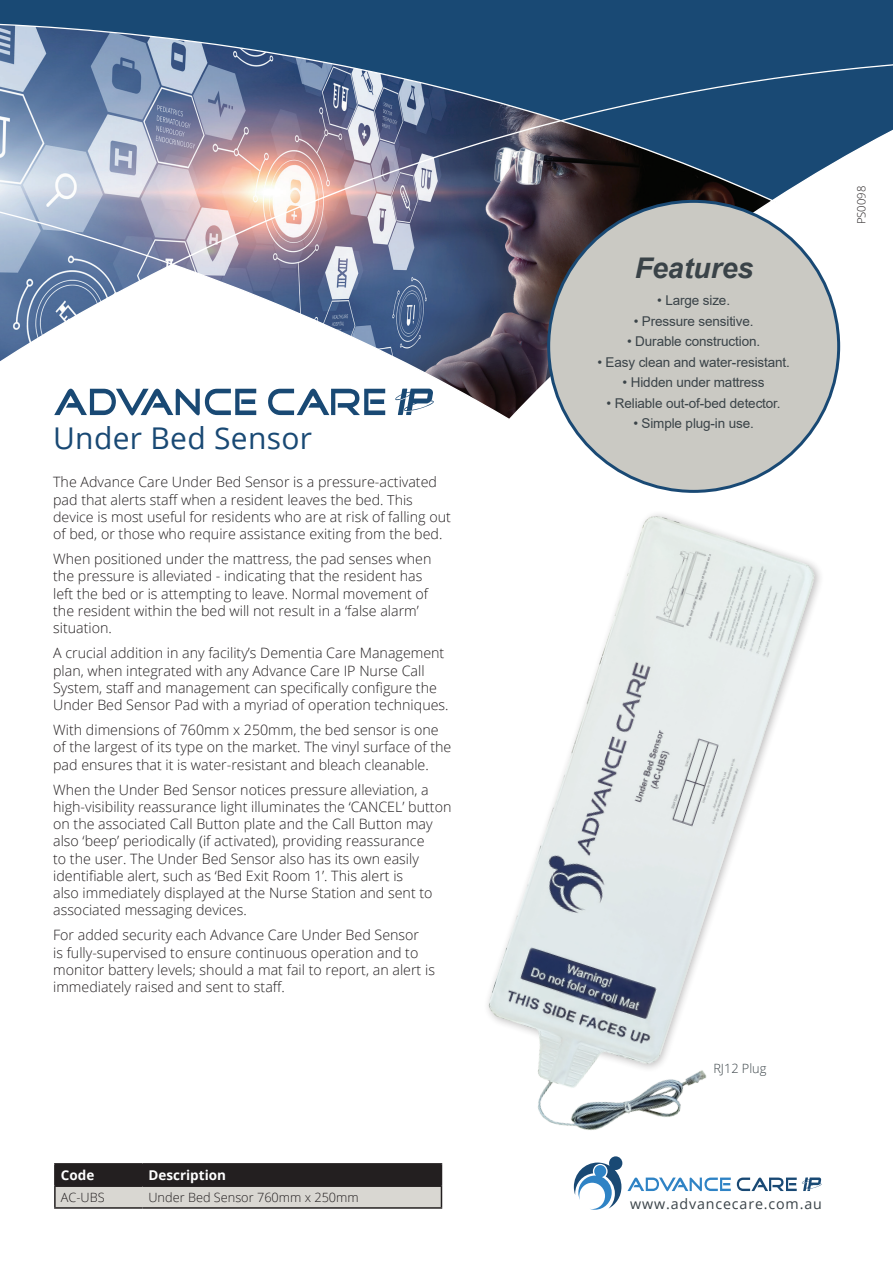
<style>
.page{position:relative;width:893px;height:1263px;background:#fff}
.page>*{position:absolute;margin:0;border:0;box-sizing:border-box;transform-origin:0 0}
.t1{font:30px "Open Sans";letter-spacing:.01em;color:#194974}
.t2{font:italic 700 28.5px "Arial";color:#3a4348}
.t3{font:300 14.25px/17.1px "Open Sans";color:#231f20}
.t4{font:14.25px "Open Sans";letter-spacing:.06em;color:#3a4348}
.t5{font:13.5px "Arial";letter-spacing:-.01em;color:#3a4348}
.t6{font:700 13.5px "Open Sans";color:#fff}
.t7{font:300 12.75px "Open Sans";color:#231f20}
.t8{font:300 12.75px "Open Sans";color:#3a4348}
.t9{font:300 11.25px "Open Sans";color:#231f20}
.s1{font-size:13.65px}
</style>
<div class="page">
<div style="left:0;top:0;width:893px;height:22px;background:#194974"></div>
<svg style="left:0;top:22px;width:893px;height:398px"></svg>
<svg style="left:0;top:121px;width:171px;height:143px;background:#a6b3cb"></svg>
<img style="left:171px;top:121px;width:390px;height:144px">
<div style="left:549px;top:201px;width:290px;height:290px;background:#cac9c3;border-radius:50%"></div>
<svg style="left:590px;top:1203px;width:26px;height:6px"></svg>
<hr style="left:54px;top:1163px;width:88px;height:1px;background:#231f20">
<hr style="left:54px;top:1164px;width:2px;height:21px;background:#231f20">
<hr style="left:142px;top:1163px;width:300px;height:1px;background:#231f20">
<hr style="left:54px;top:1185px;width:88px;height:2px;background:#231f20">
<hr style="left:54px;top:1187px;width:2px;height:20px;background:#231f20">
<svg style="left:55px;top:1164px;width:387px;height:43px;background:#787573"></svg>
<hr style="left:54px;top:1207px;width:88px;height:2px;background:#231f20">
<hr style="left:142px;top:1207px;width:300px;height:2px;background:#231f20">
<svg style="left:54px;top:389px;width:202px;height:26px"></svg>
<svg style="left:268px;top:389px;width:117px;height:26px"></svg>
<svg style="left:395px;top:389px;width:39px;height:26px"></svg>
<img style="left:419px;top:465px;width:403px;height:738px">
<h1 class="t1" style="left:53px;top:418px;width:260px">Under Bed Sensor</h1>
<p class="t3" style="left:53px;top:473px;width:399px">The Advance Care Under Bed Sensor is a pressure-activated pad that alerts staff when a resident leaves the bed. <span class="s1">This device</span> is most useful for residents who are at risk of falling out of bed, or those who require assistance exiting from the bed.</p>
<p class="t3" style="left:53px;top:550px;width:380px">When positioned under the mattress, the pad senses when the pressure is alleviated - indicating that the resident has left the bed or is attempting to leave. Normal movement of the resident within the bed will not result in a ‘false alarm’ situation.</p>
<p class="t3" style="left:53px;top:644px;width:397px">A crucial addition in any facility’s Dementia Care Management plan, when integrated with any Advance Care IP Nurse Call System, staff and management can specifically configure the Under Bed Sensor Pad with a myriad of operation techniques.</p>
<p class="t3" style="left:53px;top:721px;width:400px">With dimensions of 760mm x 250mm, the bed sensor is one of the largest of its type on the market. The vinyl surface of the pad ensures that it is water-resistant and bleach cleanable.</p>
<p class="t3" style="left:53px;top:781px;width:400px">When the Under Bed Sensor notices pressure alleviation, a high-visibility reassurance light illuminates the ‘CANCEL’ button on the associated Call Button plate and the Call Button may also ‘beep’ periodically (if activated), providing reassurance<br>to the user. The Under Bed Sensor also has its own easily identifiable alert, such as ‘Bed Exit Room 1’. This alert is<br>also immediately displayed at the Nurse Station and sent to associated messaging devices.</p>
<p class="t3" style="left:53px;top:926px;width:383px">For added security each Advance Care Under Bed Sensor<br>is fully-supervised to ensure continuous operation and to monitor battery levels; should a mat fail to report, an alert is immediately raised and sent to staff.</p>
<p class="t6" style="left:61px;top:1166px;width:35px">Code</p>
<p class="t6" style="left:148px;top:1166px;width:79px">Description</p>
<p class="t7" style="left:61px;top:1188px;width:45px">AC-UBS</p>
<p class="t7" style="left:148px;top:1188px;width:212px">Under Bed Sensor 760mm x 250mm</p>
<h2 class="t2" style="left:635px;top:249px;width:120px">Features</h2>
<p class="t5" style="left:657px;top:291px;width:74px">• Large size.</p>
<p class="t5" style="left:634px;top:312px;width:121px">• Pressure sensitive.</p>
<p class="t5" style="left:627px;top:332px;width:135px">• Durable construction.</p>
<p class="t5" style="left:597px;top:353px;width:194px">• Easy clean and water-resistant.</p>
<p class="t5" style="left:623px;top:373px;width:144px">• Hidden under mattress</p>
<p class="t5" style="left:607px;top:394px;width:176px">• Reliable out-of-bed detector.</p>
<p class="t5" style="left:633px;top:414px;width:122px">• Simple plug-in use.</p>
<p class="t9" style="left:854px;top:224px;width:40px;rotate:-90deg">PS0098</p>
<p class="t8" style="left:713px;top:1059px;width:55px">RJ12 Plug</p>
<p class="t4" style="left:630px;top:1194px;width:193px">www.advancecare.com.au</p>
</div>
